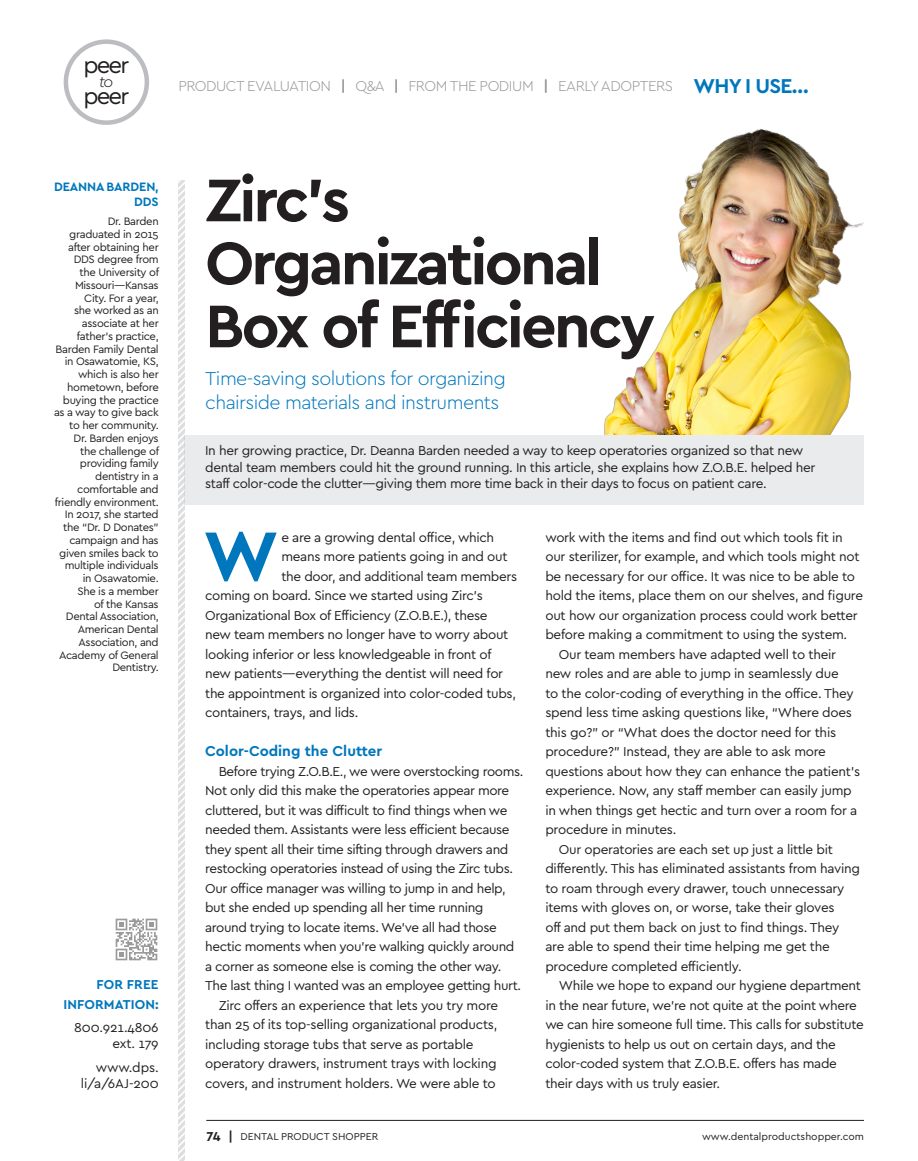
<style>
.page{position:relative;width:918px;height:1161px;background:#fff}
.page>*{position:absolute;margin:0;border:0;box-sizing:border-box;transform-origin:0 0}
.WIU_SIDEBAR_FIRST_PA{font:700 72.6px "Cera";color:#0077bd}
.WIU_MAIN_HEADLINE{font:700 63px/63px "Cera";letter-spacing:-.045em;color:#231f20}
.t1{font:24px "Cera";letter-spacing:-.08em;color:#231f20}
.WIU_MAIN_SUBHEAD{font:300 19.5px/24px "Cera";letter-spacing:-.03em;color:#0077bd}
.t2{font:italic 300 16.05px "Cera";color:#231f20}
.t3{font:300 15px "Cera";letter-spacing:-.03em;color:#939598}
.WIU_SUBHEAD_BODY{font:700 15px "Cera";color:#0077bd}
.WIU_BODY{font:13.5px/19.5px "Cera";letter-spacing:-.02em;color:#231f20}
.WIU_SIDEBAR_FIRST_PA-2{font:13.5px "Cera";letter-spacing:-.025em;color:#231f20}
.WIU_GRAY_INTRO{font:13.5px/16.5px "Cera";letter-spacing:-.025em;color:#231f20}
.PE_Address{font:13.5px/16.5px "Cera";letter-spacing:-.01em;color:#231f20;text-align:right}
.t4{font:700 13.5px/19.5px "Cera";letter-spacing:.01em;color:#0077bd;text-align:right}
.WIU_AUTHOR_NAME{font:700 12.75px/15px "Cera";letter-spacing:-.01em;color:#0077bd;text-align:right}
.WIU_AUTHOR_BIO{font:11.25px/12.8px "Cera";letter-spacing:-.03em;color:#231f20;text-align:right}
.t5{font:10.5px "Cera";color:#231f20}
.s1{font-weight:700}
.s2{font-weight:700;font-size:21px;color:#0077bd}
.s3{font-weight:700;font-size:13.5px}
</style>
<div class="page">
<img style="left:604px;top:129px;width:260px;height:306px">
<img style="left:115px;top:918px;width:43px;height:43px">
<div style="left:185px;top:435px;width:679px;height:70px;background:#eaebec"></div>
<hr style="left:206px;top:1120px;width:658px;height:1px;background:#231f20">
<div style="left:64px;top:39px;width:85px;height:86px;border:4px solid #bcbdc0;border-radius:50%"></div>
<svg style="left:178px;top:180px;width:7px;height:981px"></svg>
<p class="t1" style="left:84px;top:49px;width:47px">peer</p>
<p class="t2" style="left:99px;top:71px;width:16px">to</p>
<p class="t1" style="left:84px;top:80px;width:47px">peer</p>
<p class="t3" style="left:178px;top:76px;width:632px">PRODUCT EVALUATION <span class="s1">|</span> Q&amp;A <span class="s1">|</span> FROM THE PODIUM <span class="s1">|</span> EARLY ADOPTERS <span class="s2">WHY I USE...</span></p>
<p class="WIU_AUTHOR_NAME" style="left:54px;top:178px;width:106px">DEANNA BARDEN,<br>DDS</p>
<p class="WIU_AUTHOR_BIO" style="left:54px;top:214px;width:107px">Dr. Barden graduated in 2015 after obtaining her<br>DDS degree from<br>the University of<br>Missouri—Kansas<br>City. For a year,<br>she worked as an associate at her father’s practice,<br>Barden Family Dental in Osawatomie, KS, which is also her hometown, before buying the practice as a way to give back to her community.<br>Dr. Barden enjoys<br>the challenge of providing family dentistry in a comfortable and friendly environment.<br>In 2017, she started the “Dr. D Donates” campaign and has given smiles back to multiple individuals in Osawatomie.<br>She is a member<br>of the Kansas<br>Dental Association,<br>American Dental<br>Association, and<br>Academy of General<br>Dentistry.</p>
<p class="t4" style="left:63px;top:974px;width:97px">FOR FREE<br>INFORMATION:</p>
<p class="PE_Address" style="left:74px;top:1018px;width:86px">800.921.4806 ext. 179</p>
<p class="PE_Address" style="left:81px;top:1058px;width:79px">www.dps. li/a/6AJ-200</p>
<p class="WIU_MAIN_HEADLINE" style="left:205px;top:166px;width:451px">Zirc’s<br>Organizational<br>Box of Efficiency</p>
<p class="WIU_MAIN_SUBHEAD" style="left:205px;top:365px;width:302px">Time-saving solutions for organizing chairside materials and instruments</p>
<p class="WIU_GRAY_INTRO" style="left:205px;top:442px;width:612px">In her growing practice, Dr. Deanna Barden needed a way to keep operatories organized so that new dental team members could hit the ground running. In this article, she explains how Z.O.B.E. helped her staff color-code the clutter—giving them more time back in their days to focus on patient care.</p>
<p class="WIU_SIDEBAR_FIRST_PA" style="left:203px;top:508px;width:77px">W</p>
<p class="WIU_SIDEBAR_FIRST_PA-2" style="left:281px;top:528px;width:214px">e are a growing dental office, which</p>
<p class="WIU_SIDEBAR_FIRST_PA-2" style="left:281px;top:548px;width:228px">means more patients going in and out</p>
<p class="WIU_SIDEBAR_FIRST_PA-2" style="left:281px;top:567px;width:237px">the door, and additional team members</p>
<p class="WIU_SIDEBAR_FIRST_PA-2" style="left:205px;top:586px;width:279px">coming on board. Since we started using Zirc’s</p>
<p class="WIU_SIDEBAR_FIRST_PA-2" style="left:205px;top:606px;width:284px">Organizational Box of Efficiency (Z.O.B.E.), these</p>
<p class="WIU_SIDEBAR_FIRST_PA-2" style="left:205px;top:626px;width:305px">new team members no longer have to worry about</p>
<p class="WIU_SIDEBAR_FIRST_PA-2" style="left:205px;top:645px;width:288px">looking inferior or less knowledgeable in front of</p>
<p class="WIU_SIDEBAR_FIRST_PA-2" style="left:205px;top:664px;width:299px">new patients—everything the dentist will need for</p>
<p class="WIU_SIDEBAR_FIRST_PA-2" style="left:205px;top:684px;width:312px">the appointment is organized into color-coded tubs,</p>
<p class="WIU_SIDEBAR_FIRST_PA-2" style="left:205px;top:704px;width:155px">containers, trays, and lids.</p>
<p class="WIU_SUBHEAD_BODY" style="left:205px;top:741px;width:179px">Color-Coding the Clutter</p>
<p class="WIU_BODY" style="left:205px;top:761px;width:320px;text-indent:14px">Before trying Z.O.B.E., we were overstocking rooms.<br>Not only did this make the operatories appear more cluttered, but it was difficult to find things when we needed them. Assistants were less efficient because they spent all their time sifting through drawers and restocking operatories instead of using the Zirc tubs.<br>Our office manager was willing to jump in and help, but she ended up spending all her time running around trying to locate items. We’ve all had those hectic moments when you’re walking quickly around a corner as someone else is coming the other way.<br>The last thing I wanted was an employee getting hurt.</p>
<p class="WIU_BODY" style="left:205px;top:995px;width:295px;text-indent:14px">Zirc offers an experience that lets you try more than 25 of its top-selling organizational products, including storage tubs that serve as portable operatory drawers, instrument trays with locking covers, and instrument holders. We were able to</p>
<p class="WIU_BODY" style="left:545px;top:527px;width:319px">work with the items and find out which tools fit in our sterilizer, for example, and which tools might not be necessary for our office. It was nice to be able to hold the items, place them on our shelves, and figure out how our organization process could work better before making a commitment to using the system.</p>
<p class="WIU_BODY" style="left:545px;top:644px;width:316px;text-indent:14px">Our team members have adapted well to their new roles and are able to jump in seamlessly due<br>to the color-coding of everything in the office. They spend less time asking questions like, “Where does this go?” or “What does the doctor need for this procedure?” Instead, they are able to ask more questions about how they can enhance the patient’s experience. Now, any staff member can easily jump in when things get hectic and turn over a room for a procedure in minutes.</p>
<p class="WIU_BODY" style="left:545px;top:839px;width:316px;text-indent:14px">Our operatories are each set up just a little bit differently. This has eliminated assistants from having to roam through every drawer, touch unnecessary items with gloves on, or worse, take their gloves<br>off and put them back on just to find things. They are able to spend their time helping me get the procedure completed efficiently.</p>
<p class="WIU_BODY" style="left:545px;top:975px;width:320px;text-indent:14px">While we hope to expand our hygiene department in the near future, we’re not quite at the point where we can hire someone full time. This calls for substitute hygienists to help us out on certain days, and the color-coded system that Z.O.B.E. offers has made their days with us truly easier.</p>
<p class="t5" style="left:206px;top:1130px;width:173px"><span class="s3">74 |</span> DENTAL PRODUCT SHOPPER</p>
<p class="t5" style="left:702px;top:1130px;width:164px">www.dentalproductshopper.com</p>
</div>
